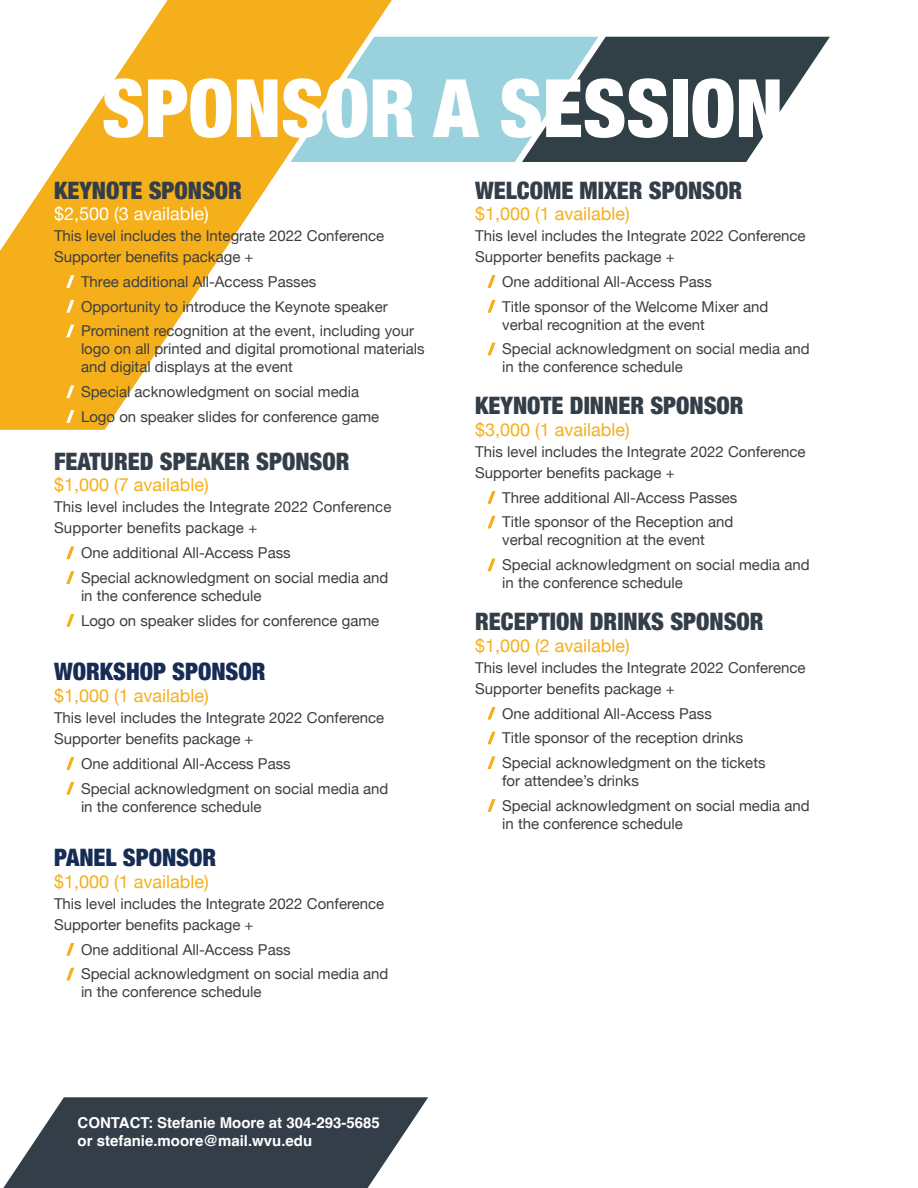
<style>
.page{position:relative;width:918px;height:1188px;background:#fff}
.page>*{position:absolute;margin:0;border:0;box-sizing:border-box;transform-origin:0 0}
.t1{font:900 condensed 80.7px "Helvetica Neue";color:#fff}
.t2{font:900 condensed 24px "Helvetica Neue";color:#333e48}
.t3{font:900 condensed 24px "Helvetica Neue";color:#162c54}
.t4{font:18px "Helvetica Neue";color:#f5af1a}
.t5{font:18px "Helvetica Neue";color:#fff}
.t6{font:15px/24.8px "Helvetica Neue";color:#3e3e3f}
.t7{font:700 15px/18px "Helvetica";color:#fff}
.s1{font-weight:700;color:#fff}
.s2{font-weight:700;color:#f5af1a}
</style>
<div class="page">
<svg style="left:0;top:0;width:392px;height:430px;fill:#f5af1a"></svg>
<svg style="left:291px;top:37px;width:539px;height:125px;background:#7e9795"></svg>
<svg style="left:3px;top:1097px;width:425px;height:91px;background:#505a62"></svg>
<h1 class="t1" style="left:102px;top:42px;width:683px">SPONSOR A SESSION</h1>
<h2 class="t2" style="left:54px;top:170px;width:190px">KEYNOTE SPONSOR</h2>
<p class="t5" style="left:54px;top:201px;width:156px">$2,500 (3 available)</p>
<p class="t6" style="left:54px;top:226px;width:332px;line-height:21px">This level includes the Integrate 2022 Conference<br>Supporter benefits package +</p>
<p class="t6" style="left:68px;top:270px;width:348px"><span class="s1">/</span> Three additional All-Access Passes<br><span class="s1">/</span> Opportunity to introduce the Keynote speaker<br><span class="s1">/</span> Prominent recognition at the event, including your</p>
<p class="t6" style="left:81px;top:341px;width:345px;line-height:18px">logo on all printed and digital promotional materials and digital displays at the event</p>
<p class="t6" style="left:68px;top:380px;width:313px"><span class="s1">/</span> Special acknowledgment on social media<br><span class="s1">/</span> Logo on speaker slides for conference game</p>
<h2 class="t2" style="left:54px;top:442px;width:297px">FEATURED SPEAKER SPONSOR</h2>
<p class="t4" style="left:54px;top:472px;width:156px">$1,000 (7 available)</p>
<p class="t6" style="left:54px;top:498px;width:339px;line-height:21px">This level includes the Integrate 2022 Conference<br>Supporter benefits package +</p>
<p class="t6" style="left:68px;top:541px;width:323px"><span class="s2">/</span> One additional All-Access Pass<br><span class="s2">/</span> Special acknowledgment on social media and</p>
<p class="t6" style="left:68px;top:584px;width:313px;text-indent:14px">in the conference schedule<br><span class="s2">/</span> Logo on speaker slides for conference game</p>
<h2 class="t3" style="left:54px;top:652px;width:213px">WORKSHOP SPONSOR</h2>
<p class="t4" style="left:54px;top:683px;width:156px">$1,000 (1 available)</p>
<p class="t6" style="left:54px;top:708px;width:332px;line-height:21px">This level includes the Integrate 2022 Conference<br>Supporter benefits package +</p>
<p class="t6" style="left:68px;top:752px;width:323px"><span class="s2">/</span> One additional All-Access Pass<br><span class="s2">/</span> Special acknowledgment on social media and</p>
<p class="t6" style="left:81px;top:795px;width:182px">in the conference schedule</p>
<h2 class="t3" style="left:54px;top:838px;width:164px">PANEL SPONSOR</h2>
<p class="t4" style="left:54px;top:869px;width:156px">$1,000 (1 available)</p>
<p class="t6" style="left:54px;top:894px;width:332px;line-height:21px">This level includes the Integrate 2022 Conference<br>Supporter benefits package +</p>
<p class="t6" style="left:68px;top:938px;width:323px"><span class="s2">/</span> One additional All-Access Pass<br><span class="s2">/</span> Special acknowledgment on social media and</p>
<p class="t6" style="left:81px;top:981px;width:182px">in the conference schedule</p>
<p class="t7" style="left:78px;top:1115px;width:304px">CONTACT: Stefanie Moore at 304-293-5685 or stefanie.moore@mail.wvu.edu</p>
<h2 class="t2" style="left:475px;top:170px;width:269px">WELCOME MIXER SPONSOR</h2>
<p class="t4" style="left:475px;top:201px;width:156px">$1,000 (1 available)</p>
<p class="t6" style="left:475px;top:226px;width:332px;line-height:21px">This level includes the Integrate 2022 Conference<br>Supporter benefits package +</p>
<p class="t6" style="left:489px;top:270px;width:281px"><span class="s2">/</span> One additional All-Access Pass<br><span class="s2">/</span> Title sponsor of the Welcome Mixer and</p>
<p class="t6" style="left:489px;top:313px;width:323px;text-indent:14px">verbal recognition at the event<br><span class="s2">/</span> Special acknowledgment on social media and</p>
<p class="t6" style="left:502px;top:356px;width:182px">in the conference schedule</p>
<h2 class="t2" style="left:475px;top:386px;width:270px">KEYNOTE DINNER SPONSOR</h2>
<p class="t4" style="left:475px;top:417px;width:156px">$3,000 (1 available)</p>
<p class="t6" style="left:475px;top:442px;width:332px;line-height:21px">This level includes the Integrate 2022 Conference<br>Supporter benefits package +</p>
<p class="t6" style="left:489px;top:486px;width:250px"><span class="s2">/</span> Three additional All-Access Passes <span class="s2">/</span> Title sponsor of the Reception and</p>
<p class="t6" style="left:489px;top:529px;width:323px;text-indent:14px">verbal recognition at the event<br><span class="s2">/</span> Special acknowledgment on social media and</p>
<p class="t6" style="left:502px;top:571px;width:182px">in the conference schedule</p>
<h2 class="t2" style="left:475px;top:602px;width:290px">RECEPTION DRINKS SPONSOR</h2>
<p class="t4" style="left:475px;top:632px;width:156px">$1,000 (2 available)</p>
<p class="t6" style="left:475px;top:658px;width:332px;line-height:21px">This level includes the Integrate 2022 Conference<br>Supporter benefits package +</p>
<p class="t6" style="left:489px;top:702px;width:278px"><span class="s2">/</span> One additional All-Access Pass<br><span class="s2">/</span> Title sponsor of the reception drinks<br><span class="s2">/</span> Special acknowledgment on the tickets</p>
<p class="t6" style="left:489px;top:769px;width:323px;text-indent:14px">for attendee’s drinks<br><span class="s2">/</span> Special acknowledgment on social media and</p>
<p class="t6" style="left:502px;top:812px;width:182px">in the conference schedule</p>
</div>
